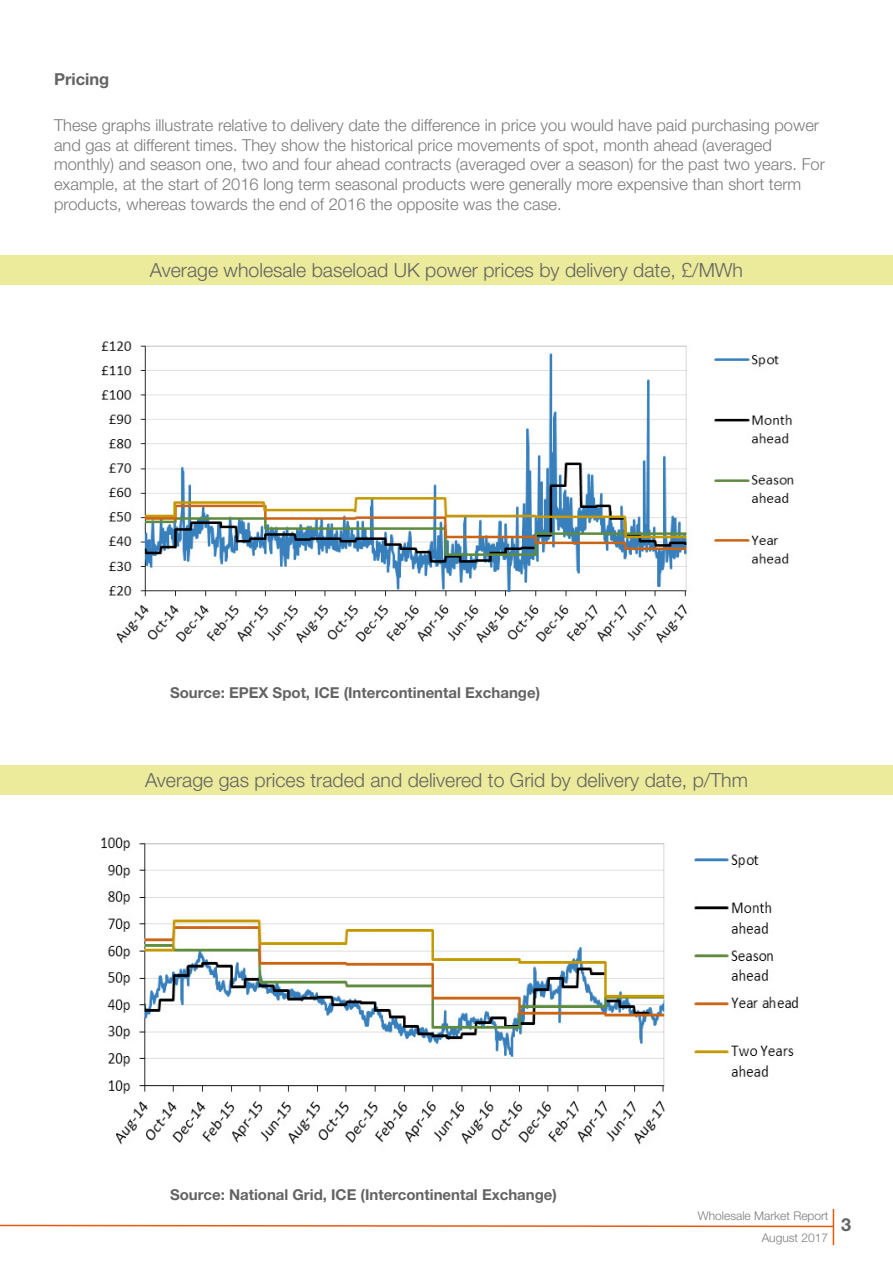
<style>
.page{position:relative;width:893px;height:1263px;background:#fff}
.page>*{position:absolute;margin:0;border:0;box-sizing:border-box;transform-origin:0 0}
.t1{font:300 19.5px "Helvetica Neue LT Std";color:#646363}
.t2{font:700 18px "Helvetica Neue LT Std";color:#646363}
.t3{font:300 16.5px/19.8px "Helvetica Neue LT Std";color:#7c7b7b}
.t4{font:700 16.5px "Helvetica Neue LT Std";color:#646363}
.t5{font:700 15px "Helvetica Neue LT Std";color:#646363}
.t6{font:300 12px/22px "Helvetica Neue LT Std";color:#7c7b7b;text-align:right}
</style>
<div class="page">
<div style="left:0;top:255px;width:893px;height:29px;background:#ebeb9b"></div>
<div style="left:0;top:765px;width:893px;height:29px;background:#ebeb9b"></div>
<img style="left:101px;top:341px;width:693px;height:303px">
<img style="left:101px;top:837px;width:697px;height:308px">
<svg style="left:0;top:1224px;width:835px;height:4px"></svg>
<hr style="left:833px;top:1209px;width:1px;height:36px;background:#ea580c">
<p class="t4" style="left:54px;top:69px;width:57px">Pricing</p>
<p class="t3" style="left:54px;top:115px;width:772px">These graphs illustrate relative to delivery date the difference in price you would have paid purchasing power and gas at different times. They show the historical price movements of spot, month ahead (averaged monthly) and season one, two and four ahead contracts (averaged over a season) for the past two years. For example, at the start of 2016 long term seasonal products were generally more expensive than short term products, whereas towards the end of 2016 the opposite was the case.</p>
<p class="t1" style="left:150px;top:258px;width:595px">Average wholesale baseload UK power prices by delivery date, £/MWh</p>
<p class="t5" style="left:170px;top:683px;width:372px">Source: EPEX Spot, ICE (Intercontinental Exchange)</p>
<p class="t1" style="left:145px;top:768px;width:604px">Average gas prices traded and delivered to Grid by delivery date, p/Thm</p>
<p class="t5" style="left:170px;top:1185px;width:388px">Source: National Grid, ICE (Intercontinental Exchange)</p>
<p class="t6" style="left:698px;top:1204px;width:132px">Wholesale Market Report<br>August 2017</p>
<p class="t2" style="left:841px;top:1213px;width:12px">3</p>
</div>
